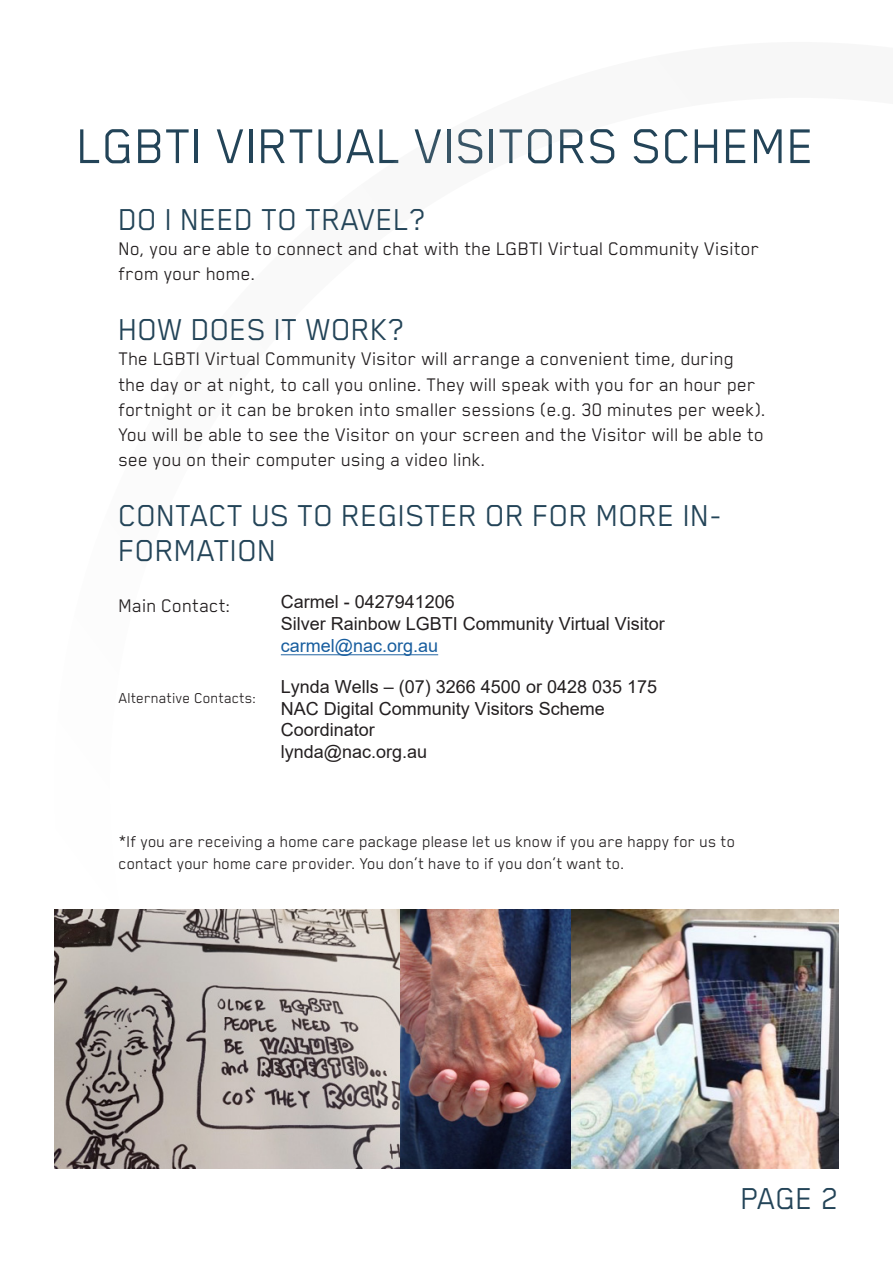
<style>
.page{position:relative;width:893px;height:1263px;background:#fff}
.page>*{position:absolute;margin:0;border:0;box-sizing:border-box;transform-origin:0 0}
.t1{font:56.1px "Blender";color:#234458}
.Subheading_1{font:34.8px/34.8px "Blender";color:#234458}
.Body_Text{font:21px/25.2px "Blender";color:#231f20}
.Subheading_1-2{font:21px "Blender";color:#231f20}
.Body_Text-2{font:18px/21.6px "Arial";color:#231f20}
.Body_Text-3{font:18px/21.6px "Blender";color:#231f20}
.Body_Text-4{font:16.5px "Blender";color:#231f20}
.s1{color:#175d9e}
</style>
<div class="page">
<img style="left:54px;top:909px;width:517px;height:260px">
<img style="left:571px;top:909px;width:268px;height:260px">
<hr style="left:281px;top:654px;width:157px;height:1px;background:#175d9e">
<p class="t1" style="left:77px;top:116px;width:740px">LGBTI VIRTUAL VISITORS SCHEME</p>
<p class="Subheading_1" style="left:119px;top:201px;width:308px">DO I NEED TO TRAVEL?</p>
<p class="Body_Text" style="left:119px;top:235px;width:643px">No, you are able to connect and chat with the LGBTI Virtual Community Visitor from your home.</p>
<p class="Subheading_1" style="left:119px;top:311px;width:287px">HOW DOES IT WORK?</p>
<p class="Body_Text" style="left:119px;top:346px;width:649px">The LGBTI Virtual Community Visitor will arrange a convenient time, during the day or at night, to call you online. They will speak with you for an hour per fortnight or it can be broken into smaller sessions (e.g. 30 minutes per week).<br>You will be able to see the Visitor on your screen and the Visitor will be able to see you on their computer using a video link.</p>
<p class="Subheading_1" style="left:119px;top:497px;width:605px">CONTACT US TO REGISTER OR FOR MORE IN-<br>FORMATION</p>
<p class="Subheading_1-2" style="left:119px;top:594px;width:114px">Main Contact:</p>
<p class="Body_Text-2" style="left:281px;top:591px;width:386px">Carmel - 0427941206<br>Silver Rainbow LGBTI Community Virtual Visitor <span class="s1">carmel@nac.org.au</span></p>
<p class="Body_Text-2" style="left:281px;top:676px;width:378px">Lynda Wells – (07) 3266 4500 or 0428 035 175<br>NAC Digital Community Visitors Scheme<br>Coordinator<br>lynda@nac.org.au</p>
<p class="Body_Text-4" style="left:119px;top:689px;width:139px">Alternative Contacts:</p>
<p class="Body_Text-3" style="left:119px;top:830px;width:618px">*If you are receiving a home care package please let us know if you are happy for us to contact your home care provider. You don’t have to if you don’t want to.</p>
<p class="Subheading_1" style="left:741px;top:1180px;width:99px">PAGE 2</p>
</div>
